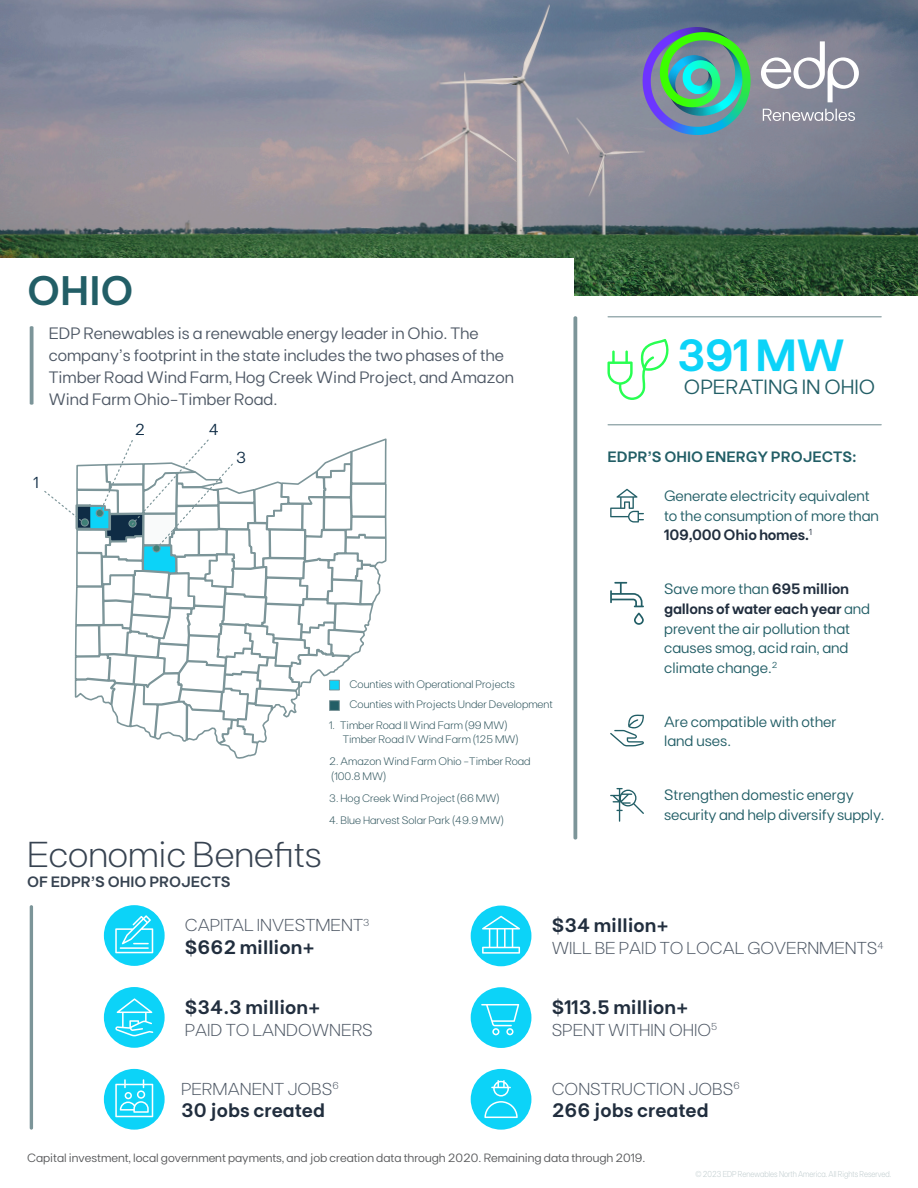
<style>
.page{position:relative;width:918px;height:1188px;background:#fff}
.page>*{position:absolute;margin:0;border:0;box-sizing:border-box;transform-origin:0 0}
.t1{font:600 45px "FT Base";color:#0cd3f8}
.t2{font:600 41.25px "FT Base";color:#225e66}
.t3{font:300 36px "FT Base";color:#374351}
.t4{font:20.55px "FT Base";color:#225e66}
.t5{font:600 19.5px "FT Base";color:#212e3e}
.t6{font:300 17.25px "FT Base";color:#4e5865}
.t7{font:16.5px/21.8px "FT Base";color:#4e5865}
.t8{font:15.9px "FT Base";color:#0f2c45}
.t9{font:15px/19.8px "FT Base";color:#225e66}
.t10{font:600 15px "FT Base";color:#225e66}
.t11{font:600 15px "FT Base";color:#374351}
.t12{font:12px "FT Base";color:#57585a}
.t13{font:300 10.8px "FT Base";color:#2c525a}
.t14{font:300 8.7px "FT Base";color:#bdcacc;scale:.85 1}
.s1{font-weight:600;color:#212e3e}
</style>
<div class="page">
<img style="left:0;top:0;width:918px;height:296px">
<svg style="left:607px;top:339px;width:62px;height:61px"></svg>
<svg style="left:610px;top:489px;width:34px;height:34px"></svg>
<hr style="left:30px;top:905px;width:3px;height:225px;background:#7c9599;border-radius:2px">
<div style="left:104px;top:905px;width:61px;height:61px;background:#0cd3f8;border-radius:50%"></div>
<svg style="left:115px;top:915px;width:38px;height:38px"></svg>
<hr style="left:120px;top:947px;width:29px;height:2px;background:#fff">
<div style="left:104px;top:987px;width:61px;height:61px;background:#0cd3f8;border-radius:50%"></div>
<svg style="left:115px;top:998px;width:38px;height:38px"></svg>
<div style="left:104px;top:1069px;width:61px;height:61px;background:#0cd3f8;border-radius:50%"></div>
<svg style="left:115px;top:1079px;width:38px;height:38px"></svg>
<div style="left:471px;top:987px;width:60px;height:61px;background:#0cd3f8;border-radius:50%"></div>
<svg style="left:481px;top:1004px;width:38px;height:31px"></svg>
<div style="left:471px;top:1069px;width:60px;height:61px;background:#0cd3f8;border-radius:50%"></div>
<svg style="left:484px;top:1080px;width:34px;height:38px"></svg>
<div style="left:471px;top:906px;width:60px;height:60px;background:#0cd3f8;border-radius:50%"></div>
<svg style="left:482px;top:916px;width:38px;height:38px"></svg>
<svg style="left:30px;top:326px;width:4px;height:79px"></svg>
<svg style="left:610px;top:582px;width:34px;height:25px"></svg>
<svg style="left:634px;top:613px;width:10px;height:12px"></svg>
<svg style="left:610px;top:715px;width:34px;height:31px"></svg>
<svg style="left:610px;top:788px;width:34px;height:34px"></svg>
<div style="left:0;top:258px;width:573px;height:66px;background:#fff"></div>
<svg style="left:573px;top:316px;width:4px;height:524px;background:#8ba1a5"></svg>
<hr style="left:608px;top:424px;width:273px;height:1px;background:#7c9599">
<hr style="left:608px;top:316px;width:273px;height:1px;background:#7c9599">
<img style="left:643px;top:27px;width:92px;height:81px">
<svg style="left:761px;top:41px;width:98px;height:80px"></svg>
<svg style="left:44px;top:438px;width:343px;height:321px"></svg>
<p class="t2" style="left:27px;top:267px;width:108px">OHIO</p>
<p class="t7" style="left:49px;top:323px;width:467px">EDP Renewables is a renewable energy leader in Ohio. The company’s footprint in the state includes the two phases of the Timber Road Wind Farm, Hog Creek Wind Project, and Amazon Wind Farm Ohio-Timber Road.</p>
<p class="t8" style="left:34px;top:473px;width:7px">1</p>
<p class="t8" style="left:135px;top:420px;width:12px">2</p>
<p class="t8" style="left:209px;top:420px;width:12px">4</p>
<p class="t8" style="left:236px;top:448px;width:12px">3</p>
<p class="t3" style="left:27px;top:833px;width:296px">Economic Benefits</p>
<p class="t11" style="left:27px;top:873px;width:205px">OF EDPR’S OHIO PROJECTS</p>
<p class="t13" style="left:349px;top:678px;width:167px">Counties with Operational Projects</p>
<p class="t13" style="left:349px;top:698px;width:205px">Counties with Projects Under Development</p>
<p class="t13" style="left:329px;top:719px;width:180px">1. Timber Road II Wind Farm (99 MW)</p>
<p class="t13" style="left:343px;top:733px;width:178px">Timber Road IV Wind Farm (125 MW)</p>
<p class="t13" style="left:329px;top:755px;width:203px">2. Amazon Wind Farm Ohio -Timber Road</p>
<p class="t13" style="left:331px;top:770px;width:56px">(100.8 MW)</p>
<p class="t13" style="left:329px;top:792px;width:172px">3. Hog Creek Wind Project (66 MW)</p>
<p class="t13" style="left:329px;top:814px;width:176px">4. Blue Harvest Solar Park (49.9 MW)</p>
<p class="t1" style="left:677px;top:329px;width:170px">391 MW</p>
<p class="t4" style="left:684px;top:375px;width:193px">OPERATING IN OHIO</p>
<p class="t10" style="left:607px;top:448px;width:250px">EDPR’S OHIO ENERGY PROJECTS:</p>
<p class="t9" style="left:664px;top:485px;width:216px">Generate electricity equivalent to the consumption of more than<br><span class="s1">109,000 Ohio homes.</span><sup>1</sup></p>
<p class="t9" style="left:664px;top:579px;width:208px">Save more than <span class="s1">695 million gallons of water each year</span> and prevent the air pollution that causes smog, acid rain, and climate change.<sup>2</sup></p>
<p class="t9" style="left:664px;top:711px;width:174px">Are compatible with other land uses.</p>
<p class="t9" style="left:664px;top:785px;width:222px">Strengthen domestic energy security and help diversify supply.</p>
<p class="t6" style="left:185px;top:915px;width:186px">CAPITAL INVESTMENT<sup>3</sup></p>
<p class="t5" style="left:185px;top:935px;width:131px">$662 million+</p>
<p class="t5" style="left:552px;top:914px;width:119px">$34 million+</p>
<p class="t6" style="left:552px;top:938px;width:334px">WILL BE PAID TO LOCAL GOVERNMENTS<sup>4</sup></p>
<p class="t5" style="left:185px;top:996px;width:137px">$34.3 million+</p>
<p class="t6" style="left:185px;top:1020px;width:190px">PAID TO LANDOWNERS</p>
<p class="t5" style="left:552px;top:995px;width:138px">$113.5 million+</p>
<p class="t6" style="left:552px;top:1020px;width:167px">SPENT WITHIN OHIO<sup>5</sup></p>
<p class="t6" style="left:181px;top:1079px;width:159px">PERMANENT JOBS<sup>6</sup></p>
<p class="t5" style="left:181px;top:1099px;width:146px">30 jobs created</p>
<p class="t6" style="left:552px;top:1079px;width:190px">CONSTRUCTION JOBS<sup>6</sup></p>
<p class="t5" style="left:552px;top:1099px;width:159px">266 jobs created</p>
<p class="t12" style="left:27px;top:1151px;width:620px">Capital investment, local government payments, and job creation data through 2020. Remaining data through 2019.</p>
<p class="t14" style="left:695px;top:1168px;width:232px">© 2023 EDP Renewables North America. All Rights Reserved.</p>
</div>
